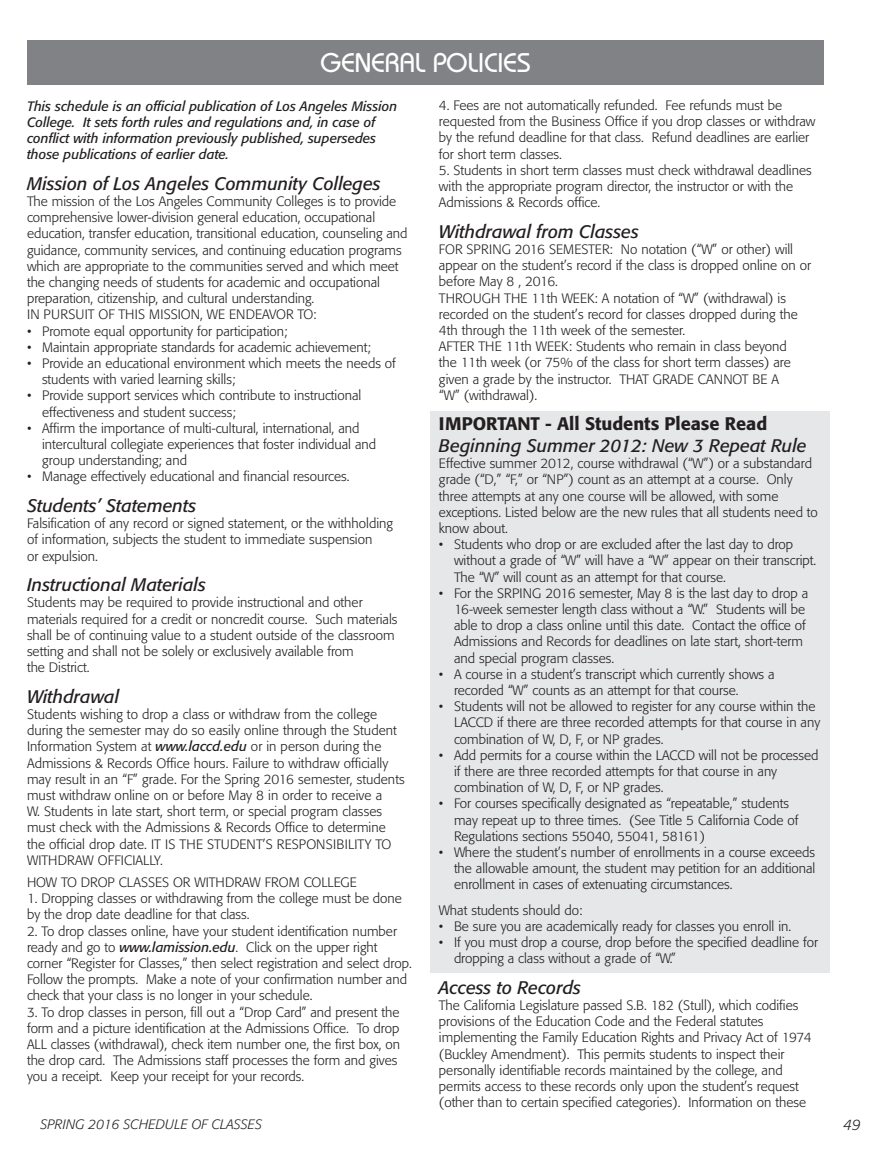
<style>
.page{position:relative;width:878px;height:1161px;background:#fff}
.page>*{position:absolute;margin:0;border:0;box-sizing:border-box;transform-origin:0 0}
.t1{font:500 27px "Bauhaus";color:#fff}
.t2{font:italic 18px "Formata";color:#231f20}
.t3{font:500 18px "Formata";color:#231f20}
.t4{font:italic 300 15px "Formata";color:#231f20}
.t5{font:300 13.5px/16.2px "Formata";color:#231f20}
.t6{font:italic 13.5px/16.2px "Formata";color:#231f20}
.t7{font:italic 300 13.5px "Formata";color:#231f20}
.s1{font-weight:400;font-style:italic}
</style>
<div class="page">
<div style="left:430px;top:411px;width:400px;height:562px;background:#e6e7e8"></div>
<div style="left:27px;top:40px;width:796px;height:46px;background:#808285"></div>
<h1 class="t1" style="left:320px;top:46px;width:212px">GENERAL POLICIES</h1>
<p class="t6" style="left:27px;top:98px;width:372px">This schedule is an official publication of Los Angeles Mission College. It sets forth rules and regulations and, in case of conflict with information previously published, supersedes those publications of earlier date.</p>
<h2 class="t2" style="left:27px;top:173px;width:355px">Mission of Los Angeles Community Colleges</h2>
<p class="t5" style="left:27px;top:193px;width:382px">The mission of the Los Angeles Community Colleges is to provide comprehensive lower-division general education, occupational education, transfer education, transitional education, counseling and guidance, community services, and continuing education programs which are appropriate to the communities served and which meet the changing needs of students for academic and occupational preparation, citizenship, and cultural understanding.<br>IN PURSUIT OF THIS MISSION, WE ENDEAVOR TO:</p>
<p class="t5" style="left:27px;top:323px;width:262px">• Promote equal opportunity for participation;</p>
<p class="t5" style="left:27px;top:339px;width:345px">• Maintain appropriate standards for academic achievement;</p>
<p class="t5" style="left:42px;top:355px;width:355px;text-indent:-15px">• Provide an educational environment which meets the needs of students with varied learning skills;</p>
<p class="t5" style="left:42px;top:388px;width:321px;text-indent:-15px">• Provide support services which contribute to instructional effectiveness and student success;</p>
<p class="t5" style="left:42px;top:420px;width:335px;text-indent:-15px">• Affirm the importance of multi-cultural, international, and intercultural collegiate experiences that foster individual and group understanding; and</p>
<p class="t5" style="left:27px;top:469px;width:324px">• Manage effectively educational and financial resources.</p>
<h2 class="t2" style="left:27px;top:495px;width:171px">Students’ Statements</h2>
<p class="t5" style="left:27px;top:515px;width:367px">Falsification of any record or signed statement, or the withholding of information, subjects the student to immediate suspension<br>or expulsion.</p>
<h2 class="t2" style="left:27px;top:574px;width:180px">Instructional Materials</h2>
<p class="t5" style="left:27px;top:595px;width:372px">Students may be required to provide instructional and other materials required for a credit or noncredit course. Such materials shall be of continuing value to a student outside of the classroom setting and shall not be solely or exclusively available from<br>the District.</p>
<h2 class="t2" style="left:27px;top:686px;width:94px">Withdrawal</h2>
<p class="t5" style="left:27px;top:706px;width:379px">Students wishing to drop a class or withdraw from the college during the semester may do so easily online through the Student Information System at <span class="s1">www.laccd.edu</span> or in person during the Admissions &amp; Records Office hours. Failure to withdraw officially may result in an “F” grade. For the Spring 2016 semester, students must withdraw online on or before May 8 in order to receive a<br>W. Students in late start, short term, or special program classes must check with the Admissions &amp; Records Office to determine the official drop date. IT IS THE STUDENT’S RESPONSIBILITY TO WITHDRAW OFFICIALLY.</p>
<p class="t5" style="left:27px;top:874px;width:331px">HOW TO DROP CLASSES OR WITHDRAW FROM COLLEGE</p>
<p class="t5" style="left:27px;top:890px;width:376px">1. Dropping classes or withdrawing from the college must be done by the drop date deadline for that class.</p>
<p class="t5" style="left:27px;top:923px;width:386px">2. To drop classes online, have your student identification number ready and go to <span class="s1">www.lamission.edu</span>. Click on the upper right corner “Register for Classes,” then select registration and select drop.<br>Follow the prompts. Make a note of your confirmation number and check that your class is no longer in your schedule.</p>
<p class="t5" style="left:27px;top:1004px;width:375px">3. To drop classes in person, fill out a “Drop Card” and present the form and a picture identification at the Admissions Office. To drop ALL classes (withdrawal), check item number one, the first box, on the drop card. The Admissions staff processes the form and gives you a receipt. Keep your receipt for your records.</p>
<p class="t5" style="left:439px;top:97px;width:378px">4. Fees are not automatically refunded. Fee refunds must be requested from the Business Office if you drop classes or withdraw by the refund deadline for that class. Refund deadlines are earlier for short term classes.</p>
<p class="t5" style="left:439px;top:162px;width:374px">5. Students in short term classes must check withdrawal deadlines with the appropriate program director, the instructor or with the<br>Admissions &amp; Records office.</p>
<h2 class="t2" style="left:439px;top:221px;width:201px">Withdrawal from Classes</h2>
<p class="t5" style="left:439px;top:241px;width:373px">FOR SPRING 2016 SEMESTER: No notation (“W” or other) will appear on the student’s record if the class is dropped online on or before May 8 , 2016.<br>THROUGH THE 11th WEEK: A notation of “W” (withdrawal) is recorded on the student’s record for classes dropped during the 4th through the 11th week of the semester.<br>AFTER THE 11th WEEK: Students who remain in class beyond<br>the 11th week (or 75% of the class for short term classes) are given a grade by the instructor. THAT GRADE CANNOT BE A<br>“W” (withdrawal).</p>
<h2 class="t3" style="left:439px;top:413px;width:330px">IMPORTANT - All Students Please Read</h2>
<h2 class="t2" style="left:439px;top:435px;width:369px">Beginning Summer 2012: New 3 Repeat Rule</h2>
<p class="t5" style="left:439px;top:455px;width:380px">Effective summer 2012, course withdrawal (“W”) or a substandard grade (“D,” “F,” or “NP”) count as an attempt at a course. Only three attempts at any one course will be allowed, with some exceptions. Listed below are the new rules that all students need to know about.</p>
<p class="t5" style="left:454px;top:536px;width:364px;text-indent:-15px">• Students who drop or are excluded after the last day to drop without a grade of “W” will have a “W” appear on their transcript.<br>The “W” will count as an attempt for that course.</p>
<p class="t5" style="left:454px;top:585px;width:356px;text-indent:-15px">• For the SRPING 2016 semester, May 8 is the last day to drop a 16-week semester length class without a “W.” Students will be able to drop a class online until this date. Contact the office of Admissions and Records for deadlines on late start, short-term and special program classes.</p>
<p class="t5" style="left:454px;top:666px;width:322px;text-indent:-15px">• A course in a student’s transcript which currently shows a recorded “W” counts as an attempt for that course.</p>
<p class="t5" style="left:454px;top:698px;width:368px;text-indent:-15px">• Students will not be allowed to register for any course within the<br>LACCD if there are three recorded attempts for that course in any combination of W, D, F, or NP grades.</p>
<p class="t5" style="left:454px;top:747px;width:366px;text-indent:-15px">• Add permits for a course within the LACCD will not be processed if there are three recorded attempts for that course in any combination of W, D, F, or NP grades.</p>
<p class="t5" style="left:454px;top:796px;width:346px;text-indent:-15px">• For courses specifically designated as “repeatable,” students may repeat up to three times. (See Title 5 California Code of<br>Regulations sections 55040, 55041, 58161)</p>
<p class="t5" style="left:454px;top:844px;width:363px;text-align:justify;text-indent:-15px">• Where the student’s number of enrollments in a course exceeds the allowable amount, the student may petition for an additional enrollment in cases of extenuating circumstances.</p>
<p class="t5" style="left:439px;top:902px;width:145px">What students should do:</p>
<p class="t5" style="left:439px;top:918px;width:354px">• Be sure you are academically ready for classes you enroll in.</p>
<p class="t5" style="left:454px;top:934px;width:365px;text-indent:-15px">• If you must drop a course, drop before the specified deadline for dropping a class without a grade of “W.”</p>
<h2 class="t2" style="left:439px;top:977px;width:144px">Access to Records</h2>
<p class="t5" style="left:439px;top:997px;width:374px">The California Legislature passed S.B. 182 (Stull), which codifies provisions of the Education Code and the Federal statutes implementing the Family Education Rights and Privacy Act of 1974 (Buckley Amendment). This permits students to inspect their personally identifiable records maintained by the college, and permits access to these records only upon the student’s request (other than to certain specified categories). Information on these</p>
<p class="t7" style="left:40px;top:1116px;width:223px">SPRING 2016 SCHEDULE OF CLASSES</p>
<p class="t4" style="left:843px;top:1116px;width:19px">49</p>
</div>
